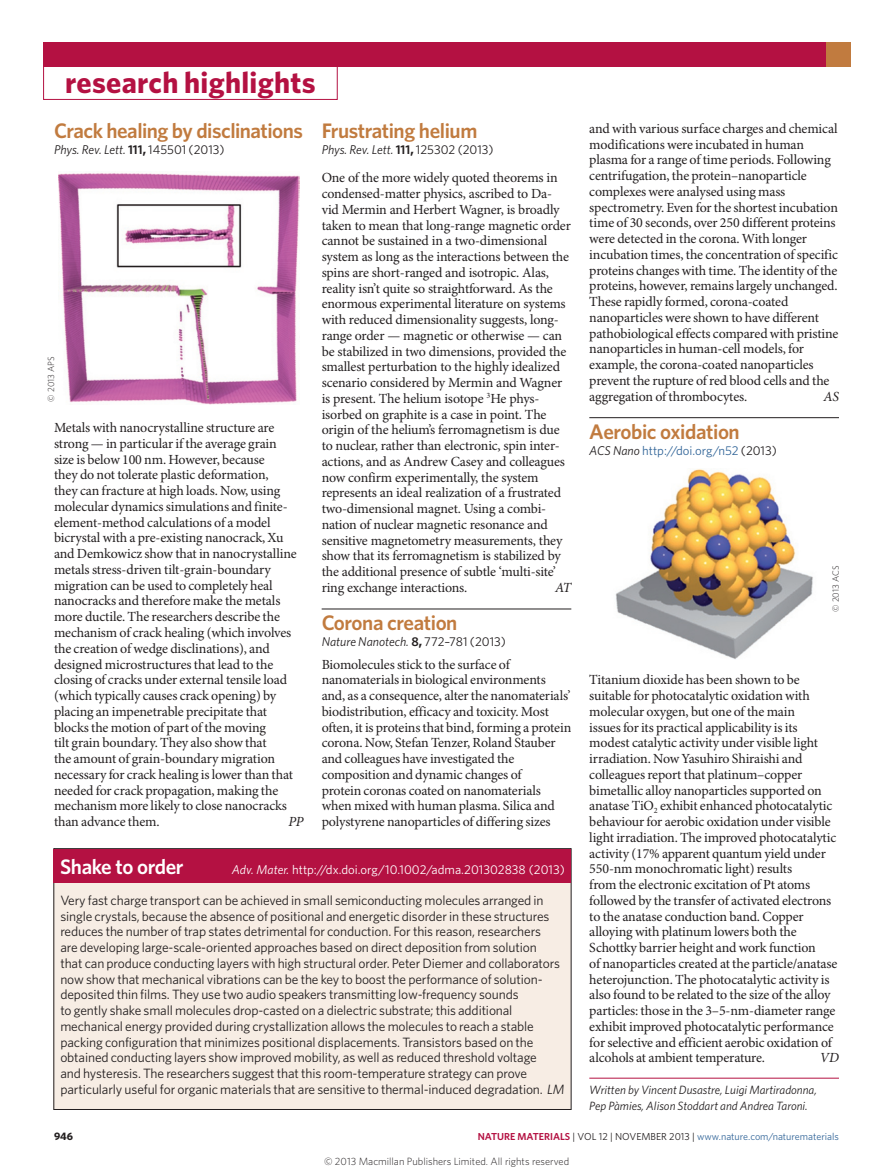
<style>
.page{position:relative;width:893px;height:1174px;background:#fff}
.page>*{position:absolute;margin:0;border:0;box-sizing:border-box;transform-origin:0 0}
.t1{font:700 30px "Whitney";letter-spacing:.01em;color:#b41142}
.Title{font:600 21px "Whitney";letter-spacing:-.025em;color:#c17b3f}
.Title_w_rule{font:600 21px "Whitney";letter-spacing:-.02em;color:#c17b3f}
.RH_box_title{font:600 21px "Whitney";letter-spacing:-.02em;color:#fff}
.Body_first{font:13.95px/15.8px "Minion Pro";letter-spacing:-.01em;color:#231f20}
.Title-2{font:13.95px/15.8px "Minion Pro";letter-spacing:-.015em;color:#231f20}
.Body_first-2{font:italic 13.95px "Minion Pro";color:#231f20}
.Title-3{font:italic 13.95px "Minion Pro";color:#231f20}
.Box_body_first{font:13.5px/15.8px "Whitney";letter-spacing:-.01em;color:#231f20}
.Journal_DOI_ref{font:italic 12.75px "Whitney";color:#231f20}
.RH_box_title-2{font:12.75px "Whitney";color:#fff}
.Journal_DOI_ref-2{font:12.75px "Whitney";color:#369}
.Author_information{font:italic 12px/15.8px "Whitney";color:#231f20}
.t2{font:700 10.8px "Whitney";color:#231f20}
.t3{font:300 10.5px "Whitney";color:#231f20}
.t4{font:10.2px "Whitney";color:#369}
.Picture_credit{font:300 9px "Whitney";color:#231f20}
.s1{font-weight:600;font-style:normal}
.s2{font-weight:700;font-style:normal}
.s3{font-style:normal}
.s4{font-style:italic}
.s5{font-style:italic;color:#231f20}
.s6{color:#231f20}
.s7{font-weight:600;color:#b41142}
</style>
<div class="page">
<div style="left:43px;top:66px;width:295px;height:34px;border:1px solid #b41142"></div>
<div style="left:43px;top:43px;width:806px;height:24px;background:#b41142"></div>
<div style="left:826px;top:43px;width:24px;height:24px;background:#c17b3f"></div>
<hr style="left:322px;top:609px;width:249px;height:1px;background:#231f20">
<hr style="left:589px;top:417px;width:250px;height:1px;background:#231f20">
<hr style="left:589px;top:1078px;width:250px;height:1px;background:#b41142">
<img style="left:615px;top:469px;width:198px;height:190px">
<img style="left:59px;top:173px;width:240px;height:231px">
<div style="left:54px;top:848px;width:517px;height:261px;background:#f7ede4"></div>
<div style="left:54px;top:848px;width:517px;height:34px;background:#b41142"></div>
<p class="t1" style="left:65px;top:62px;width:252px">research highlights</p>
<p class="Title" style="left:54px;top:117px;width:250px">Crack healing by disclinations</p>
<p class="Journal_DOI_ref" style="left:54px;top:141px;width:172px">Phys. Rev. Lett. <span class="s1">111</span><span class="s2">,</span> <span class="s3">145501 (2013)</span></p>
<p class="Title" style="left:322px;top:117px;width:157px">Frustrating helium</p>
<p class="Journal_DOI_ref" style="left:322px;top:141px;width:173px">Phys. Rev. Lett. <span class="s1">111</span><span class="s2">,</span> <span class="s3">125302 (2013)</span></p>
<p class="Title-2" style="left:322px;top:170px;width:251px">One of the more widely quoted theorems in condensed-matter physics, ascribed to Da&shy;vid Mermin and Herbert Wagner, is broadly taken to mean that long-range magnetic order cannot be sustained in a two-dimensional system as long as the interactions between the spins are short-ranged and isotropic. Alas, reality isn’t quite so straightforward. As the enormous experimental literature on systems with reduced dimensionality suggests, long&shy;range order — magnetic or otherwise — can be stabilized in two dimensions, provided the smallest perturbation to the highly idealized scenario considered by Mermin and Wagner is present. The helium isotope <sup>3</sup>He phys&shy;isorbed on graphite is a case in point. The origin of the helium’s ferromagnetism is due to nuclear, rather than electronic, spin inter&shy;actions, and as Andrew Casey and colleagues now confirm experimentally, the system represents an ideal realization of a frustrated two-dimensional magnet. Using a combi&shy;nation of nuclear magnetic resonance and sensitive magnetometry measurements, they show that its ferromagnetism is stabilized by the additional presence of subtle ‘multi-site’ ring exchange interactions.</p>
<p class="Picture_credit" style="left:45px;top:402px;width:47px;rotate:-90deg">© 2013 APS</p>
<p class="Body_first" style="left:54px;top:420px;width:244px">Metals with nanocrystalline structure are strong — in particular if the average grain size is below 100 nm. However, because<br>they do not tolerate plastic deformation,<br>they can fracture at high loads. Now, using molecular dynamics simulations and finite&shy;element-method calculations of a model bicrystal with a pre-existing nanocrack, Xu and Demkowicz show that in nanocrystalline metals stress-driven tilt-grain-boundary migration can be used to completely heal nanocracks and therefore make the metals more ductile. The researchers describe the mechanism of crack healing (which involves the creation of wedge disclinations), and designed microstructures that lead to the closing of cracks under external tensile load (which typically causes crack opening) by placing an impenetrable precipitate that blocks the motion of part of the moving<br>tilt grain boundary. They also show that<br>the amount of grain-boundary migration necessary for crack healing is lower than that needed for crack propagation, making the mechanism more likely to close nanocracks than advance them.</p>
<p class="Title-3" style="left:555px;top:579px;width:18px">AT</p>
<p class="Title_w_rule" style="left:322px;top:609px;width:137px">Corona creation</p>
<p class="Journal_DOI_ref" style="left:322px;top:633px;width:186px">Nature Nanotech. <span class="s1">8</span><span class="s2">,</span> <span class="s3">772–781 (2013)</span></p>
<p class="Body_first" style="left:322px;top:656px;width:251px">Biomolecules stick to the surface of nanomaterials in biological environments and, as a consequence, alter the nanomaterials’ biodistribution, efficacy and toxicity. Most often, it is proteins that bind, forming a protein corona. Now, Stefan Tenzer, Roland Stauber and colleagues have investigated the composition and dynamic changes of<br>protein coronas coated on nanomaterials when mixed with human plasma. Silica and polystyrene nanoparticles of differing sizes</p>
<p class="Body_first-2" style="left:289px;top:813px;width:17px">PP</p>
<p class="RH_box_title" style="left:60px;top:852px;width:125px">Shake to order</p>
<p class="RH_box_title-2" style="left:232px;top:861px;width:335px"><span class="s4">Adv. Mater.</span> http://dx.doi.org/10.1002/adma.201302838 (2013)</p>
<p class="Box_body_first" style="left:60px;top:892px;width:506px">Very fast charge transport can be achieved in small semiconducting molecules arranged in single crystals, because the absence of positional and energetic disorder in these structures reduces the number of trap states detrimental for conduction. For this reason, researchers<br>are developing large-scale-oriented approaches based on direct deposition from solution<br>that can produce conducting layers with high structural order. Peter Diemer and collaborators now show that mechanical vibrations can be the key to boost the performance of solution&shy;deposited thin films. They use two audio speakers transmitting low-frequency sounds<br>to gently shake small molecules drop-casted on a dielectric substrate; this additional mechanical energy provided during crystallization allows the molecules to reach a stable packing configuration that minimizes positional displacements. Transistors based on the obtained conducting layers show improved mobility, as well as reduced threshold voltage<br>and hysteresis. The researchers suggest that this room-temperature strategy can prove particularly useful for organic materials that are sensitive to thermal-induced degradation. <span class="s4">LM</span></p>
<p class="Body_first" style="left:589px;top:121px;width:251px">and with various surface charges and chemical modifications were incubated in human plasma for a range of time periods. Following centrifugation, the protein–nanoparticle complexes were analysed using mass spectrometry. Even for the shortest incubation time of 30 seconds, over 250 different proteins were detected in the corona. With longer incubation times, the concentration of specific proteins changes with time. The identity of the proteins, however, remains largely unchanged.<br>These rapidly formed, corona-coated nanoparticles were shown to have different pathobiological effects compared with pristine nanoparticles in human-cell models, for example, the corona-coated nanoparticles prevent the rupture of red blood cells and the aggregation of thrombocytes.</p>
<p class="Body_first-2" style="left:824px;top:388px;width:17px">AS</p>
<p class="Title_w_rule" style="left:589px;top:418px;width:152px">Aerobic oxidation</p>
<p class="Journal_DOI_ref-2" style="left:589px;top:442px;width:189px"><span class="s5">ACS Nano</span> http://doi.org/n52 <span class="s6">(2013)</span></p>
<p class="Picture_credit" style="left:830px;top:612px;width:48px;rotate:-90deg">© 2013 ACS</p>
<p class="Body_first" style="left:589px;top:672px;width:250px">Titanium dioxide has been shown to be suitable for photocatalytic oxidation with molecular oxygen, but one of the main<br>issues for its practical applicability is its modest catalytic activity under visible light irradiation. Now Yasuhiro Shiraishi and colleagues report that platinum–copper bimetallic alloy nanoparticles supported on anatase TiO<sub>2</sub> exhibit enhanced photocatalytic behaviour for aerobic oxidation under visible light irradiation. The improved photocatalytic activity (17% apparent quantum yield under 550-nm monochromatic light) results<br>from the electronic excitation of Pt atoms followed by the transfer of activated electrons to the anatase conduction band. Copper alloying with platinum lowers both the Schottky barrier height and work function<br>of nanoparticles created at the particle/anatase heterojunction. The photocatalytic activity is also found to be related to the size of the alloy particles: those in the 3–5-nm-diameter range exhibit improved photocatalytic performance for selective and efficient aerobic oxidation of alcohols at ambient temperature.</p>
<p class="Body_first-2" style="left:820px;top:1049px;width:21px">VD</p>
<p class="Author_information" style="left:589px;top:1081px;width:229px">Written by Vincent Dusastre, Luigi Martiradonna,<br>Pep Pàmies, Alison Stoddart and Andrea Taroni.</p>
<p class="t2" style="left:54px;top:1129px;width:21px">946</p>
<p class="t4" style="left:478px;top:1129px;width:363px"><span class="s7">NATURE MATERIALS</span> <span class="s6">| VOL 12 | NOVEMBER 2013 |</span> www.nature.com/naturematerials</p>
<p class="t3" style="left:324px;top:1154px;width:247px">© 2013 Macmillan Publishers Limited. All rights reserved</p>
</div>
